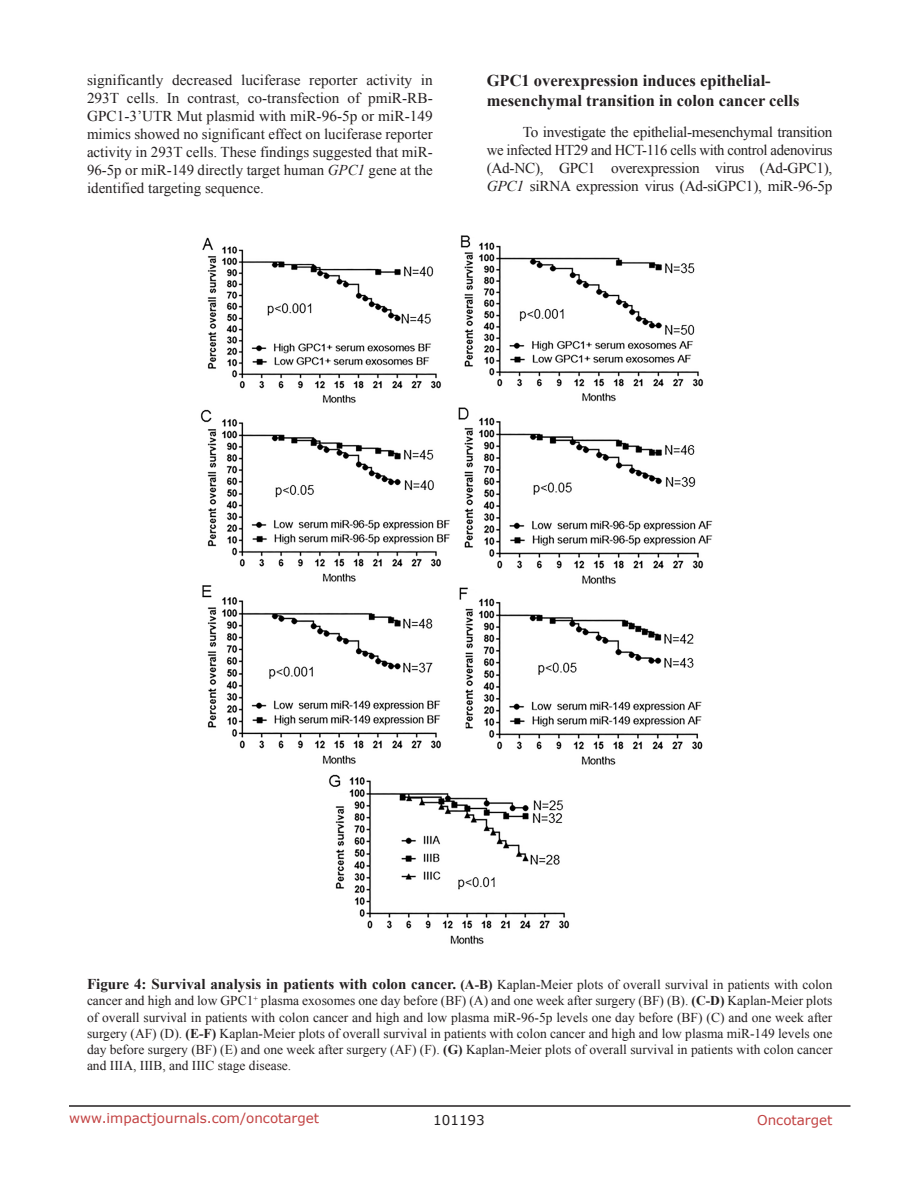
<style>
.page{position:relative;width:918px;height:1188px;background:#fff}
.page>*{position:absolute;margin:0;border:0;box-sizing:border-box;transform-origin:0 0}
.SubHeading{font:700 16.5px/19.8px "Times New Roman";color:#231f20}
.BodyText{font:15px/18px "Times New Roman";letter-spacing:-.02em;color:#231f20;text-align:justify}
.figuretext{font:13.5px/16.2px "Times New Roman";color:#231f20;text-align:justify}
.t1{font:13.5px "Verdana";color:#c24141}
.t2{font:13.5px "Verdana";color:#231f20}
.s1{font-style:italic}
.s2{font-weight:700;font-size:15px}
.s3{font-weight:700}
</style>
<div class="page">
<hr style="left:69px;top:1105px;width:781px;height:2px;background:#231f20">
<img style="left:200px;top:235px;width:513px;height:710px">
<p class="BodyText" style="left:87px;top:71px;width:347px">significantly decreased luciferase reporter activity in 293T cells. In contrast, co-transfection of pmiR-RB-GPC1-3’UTR Mut plasmid with miR-96-5p or miR-149 mimics showed no significant effect on luciferase reporter activity in 293T cells. These findings suggested that miR-96-5p or miR-149 directly target human <span class="s1">GPC1</span> gene at the identified targeting sequence.</p>
<p class="SubHeading" style="left:487px;top:70px;width:314px">GPC1 overexpression induces epithelial&shy;mesenchymal transition in colon cancer cells</p>
<p class="BodyText" style="left:487px;top:123px;width:347px;text-indent:36px">To investigate the epithelial-mesenchymal transition we infected HT29 and HCT-116 cells with control adenovirus (Ad-NC), GPC1 overexpression virus (Ad-GPC1), <span class="s1">GPC1</span> siRNA expression virus (Ad-siGPC1), miR-96-5p</p>
<p class="figuretext" style="left:87px;top:976px;width:747px"><span class="s2">Figure 4: Survival analysis in patients with colon cancer.</span> <span class="s3">(A-B)</span> Kaplan-Meier plots of overall survival in patients with colon cancer and high and low GPC1<sup>+</sup> plasma exosomes one day before (BF) (A) and one week after surgery (BF) (B). <span class="s3">(C-D)</span> Kaplan-Meier plots of overall survival in patients with colon cancer and high and low plasma miR-96-5p levels one day before (BF) (C) and one week after surgery (AF) (D). <span class="s3">(E-F)</span> Kaplan-Meier plots of overall survival in patients with colon cancer and high and low plasma miR-149 levels one day before surgery (BF) (E) and one week after surgery (AF) (F). <span class="s3">(G)</span> Kaplan-Meier plots of overall survival in patients with colon cancer and IIIA, IIIB, and IIIC stage disease.</p>
<p class="t1" style="left:69px;top:1109px;width:252px">www.impactjournals.com/oncotarget</p>
<p class="t2" style="left:433px;top:1111px;width:53px">101193</p>
<p class="t1" style="left:757px;top:1111px;width:77px">Oncotarget</p>
</div>
